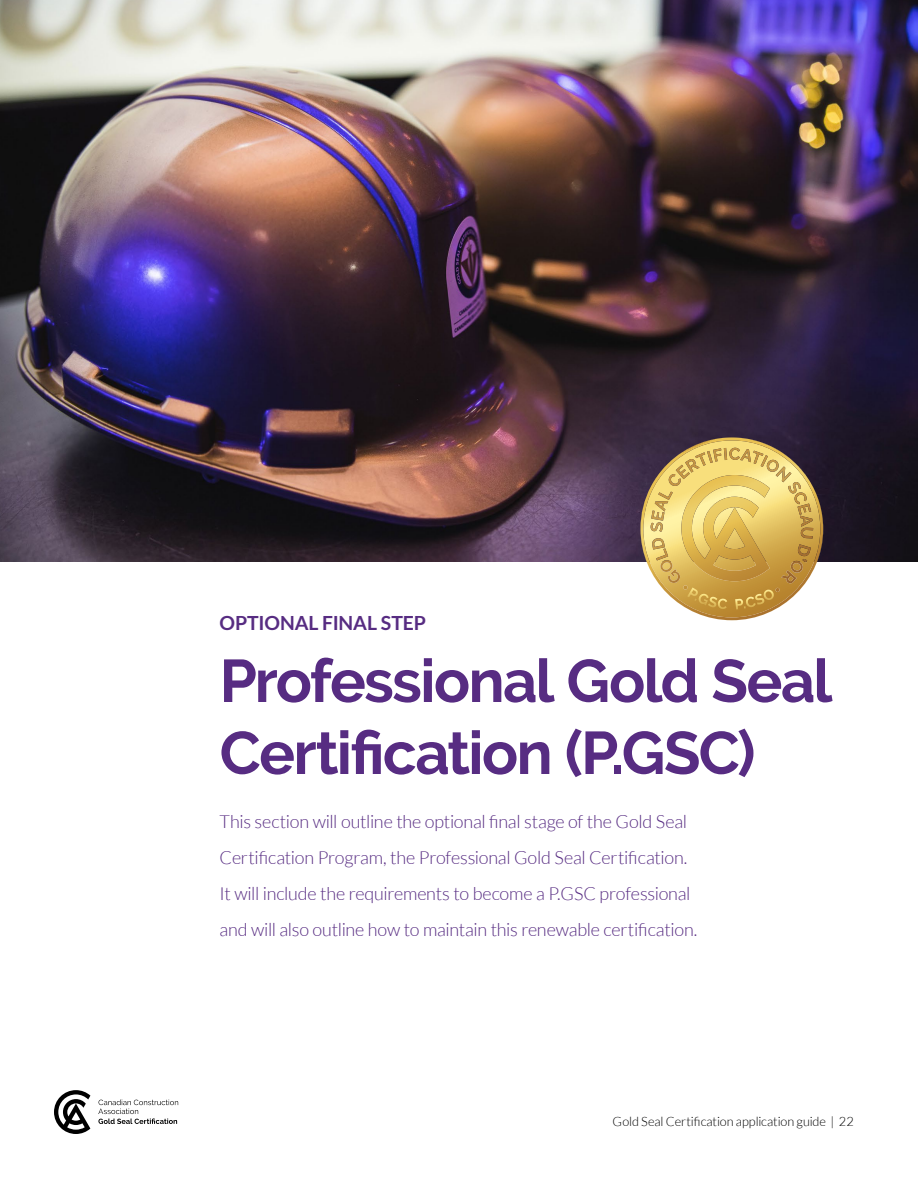
<style>
.page{position:relative;width:918px;height:1188px;background:#fff}
.page>*{position:absolute;margin:0;border:0;box-sizing:border-box;transform-origin:0 0}
.t1{font:700 60px/72px "Raleway";letter-spacing:-.03em;color:#572c82}
.t2{font:700 19.5px "Lato";letter-spacing:-.005em;color:#572c82}
.t3{font:300 18px/36px "Lato";letter-spacing:-.015em;color:#572c82}
.t4{font:300 12.75px "Lato";letter-spacing:-.005em;color:#000}
</style>
<div class="page">
<svg style="left:98px;top:1100px;width:80px;height:24px"></svg>
<svg style="left:54px;top:1090px;width:36px;height:44px"></svg>
<img style="left:0;top:0;width:918px;height:562px">
<svg style="left:640px;top:437px;width:183px;height:183px;background:#ccb06c"></svg>
<p class="t2" style="left:220px;top:612px;width:208px">OPTIONAL FINAL STEP</p>
<h1 class="t1" style="left:220px;top:645px;width:614px">Professional Gold Seal<br>Certification (P.GSC)</h1>
<p class="t3" style="left:220px;top:804px;width:479px">This section will outline the optional final stage of the Gold Seal Certification Program, the Professional Gold Seal Certification.<br>It will include the requirements to become a P.GSC professional and will also outline how to maintain this renewable certification.</p>
<p class="t4" style="left:613px;top:1115px;width:243px">Gold Seal Certification application guide | 22</p>
</div>
